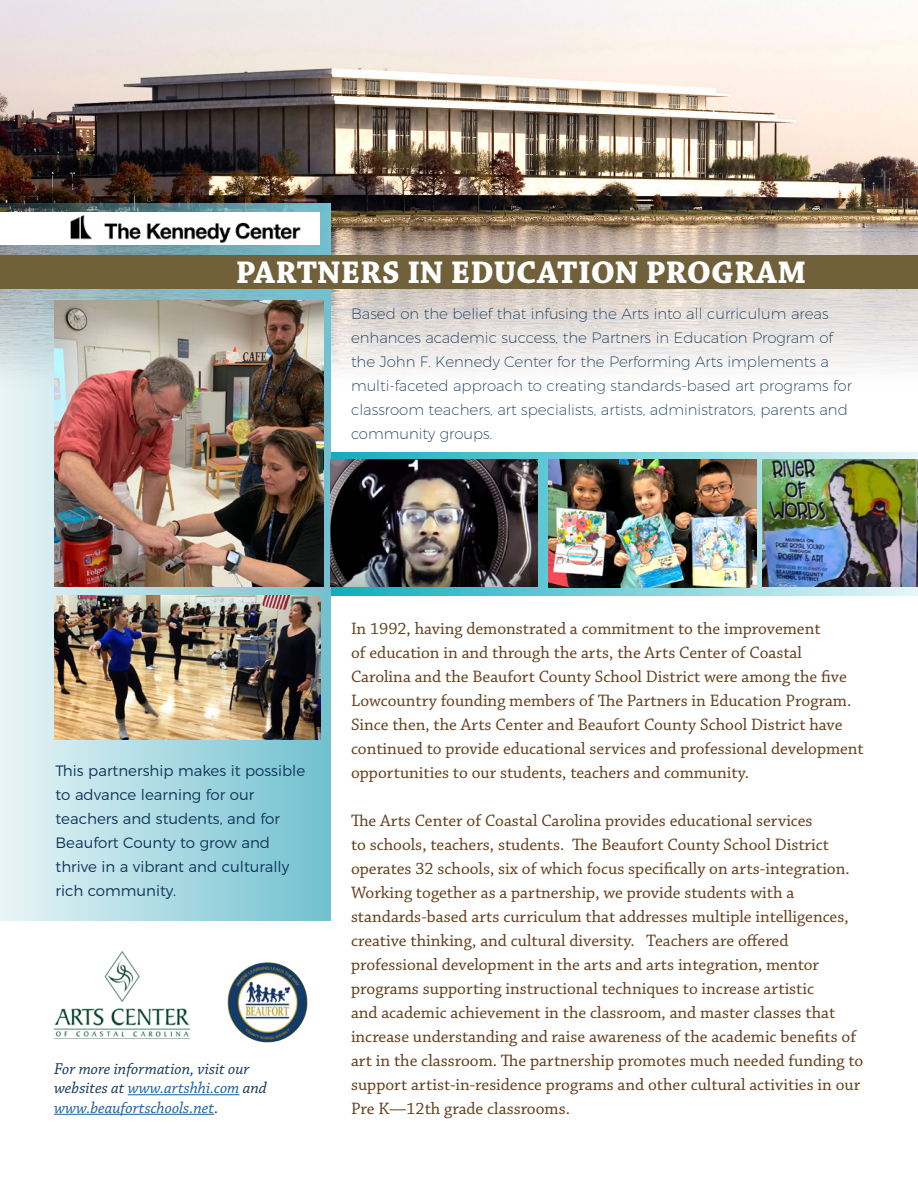
<style>
.page{position:relative;width:918px;height:1188px;background:#fff}
.page>*{position:absolute;margin:0;border:0;box-sizing:border-box;transform-origin:0 0}
.t1{font:700 33px "Chaparral Pro";letter-spacing:.005em;color:#fff}
.t2{font:17.4px/24px "Chaparral Pro";color:#623d18}
.t3{font:italic 16.5px "Chaparral Pro";color:#175d9e}
.t4{font:italic 16.5px "Chaparral Pro";color:#113559}
.t5{font:200 15px/24px "Montserrat";color:#113559}
.t6{font:300 15px/24px "Montserrat";color:#113559}
.s1{color:#113559}
</style>
<div class="page">
<div style="left:329px;top:452px;width:589px;height:143px;background:linear-gradient(to right,#10acbe,#e6f6f8)"></div>
<img style="left:0;top:0;width:918px;height:374px">
<svg style="left:0;top:203px;width:331px;height:717px;background:#afd7df"></svg>
<div style="left:0;top:212px;width:320px;height:33px;background:#fff"></div>
<img style="left:70px;top:215px;width:231px;height:28px">
<div style="left:0;top:255px;width:918px;height:34px;background:#71613b"></div>
<img style="left:227px;top:962px;width:43px;height:57px">
<img style="left:54px;top:300px;width:270px;height:286px">
<img style="left:331px;top:459px;width:207px;height:128px">
<img style="left:549px;top:459px;width:207px;height:128px">
<img style="left:762px;top:459px;width:156px;height:128px">
<img style="left:54px;top:595px;width:267px;height:145px">
<img style="left:54px;top:952px;width:135px;height:85px">
<hr style="left:128px;top:1094px;width:111px;height:1px;background:#175d9e">
<hr style="left:54px;top:1114px;width:160px;height:1px;background:#175d9e">
<p class="t1" style="left:236px;top:253px;width:572px">PARTNERS IN EDUCATION PROGRAM</p>
<p class="t5" style="left:351px;top:300px;width:503px">Based on the belief that infusing the Arts into all curriculum areas enhances academic success, the Partners in Education Program of the John F. Kennedy Center for the Performing Arts implements a multi-faceted approach to creating standards-based art programs for classroom teachers, art specialists, artists, administrators, parents and community groups.</p>
<p class="t6" style="left:56px;top:757px;width:251px">This partnership makes it possible to advance learning for our teachers and students, and for<br>Beaufort County to grow and thrive in a vibrant and culturally rich community.</p>
<p class="t4" style="left:54px;top:1059px;width:197px">For more information, visit our</p>
<p class="t3" style="left:54px;top:1079px;width:214px"><span class="s1">websites at</span> www.artshhi.com <span class="s1">and</span></p>
<p class="t3" style="left:54px;top:1098px;width:166px">www.beaufortschools.net<span class="s1">.</span></p>
<p class="t2" style="left:351px;top:617px;width:514px">In 1992, having demonstrated a commitment to the improvement<br>of education in and through the arts, the Arts Center of Coastal Carolina and the Beaufort County School District were among the five Lowcountry founding members of The Partners in Education Program.<br>Since then, the Arts Center and Beaufort County School District have continued to provide educational services and professional development opportunities to our students, teachers and community.</p>
<p class="t2" style="left:351px;top:809px;width:514px">The Arts Center of Coastal Carolina provides educational services<br>to schools, teachers, students. The Beaufort County School District operates 32 schools, six of which focus specifically on arts-integration.<br>Working together as a partnership, we provide students with a standards-based arts curriculum that addresses multiple intelligences, creative thinking, and cultural diversity. Teachers are offered professional development in the arts and arts integration, mentor programs supporting instructional techniques to increase artistic<br>and academic achievement in the classroom, and master classes that increase understanding and raise awareness of the academic benefits of art in the classroom. The partnership promotes much needed funding to support artist-in-residence programs and other cultural activities in our Pre K—12th grade classrooms.</p>
</div>
